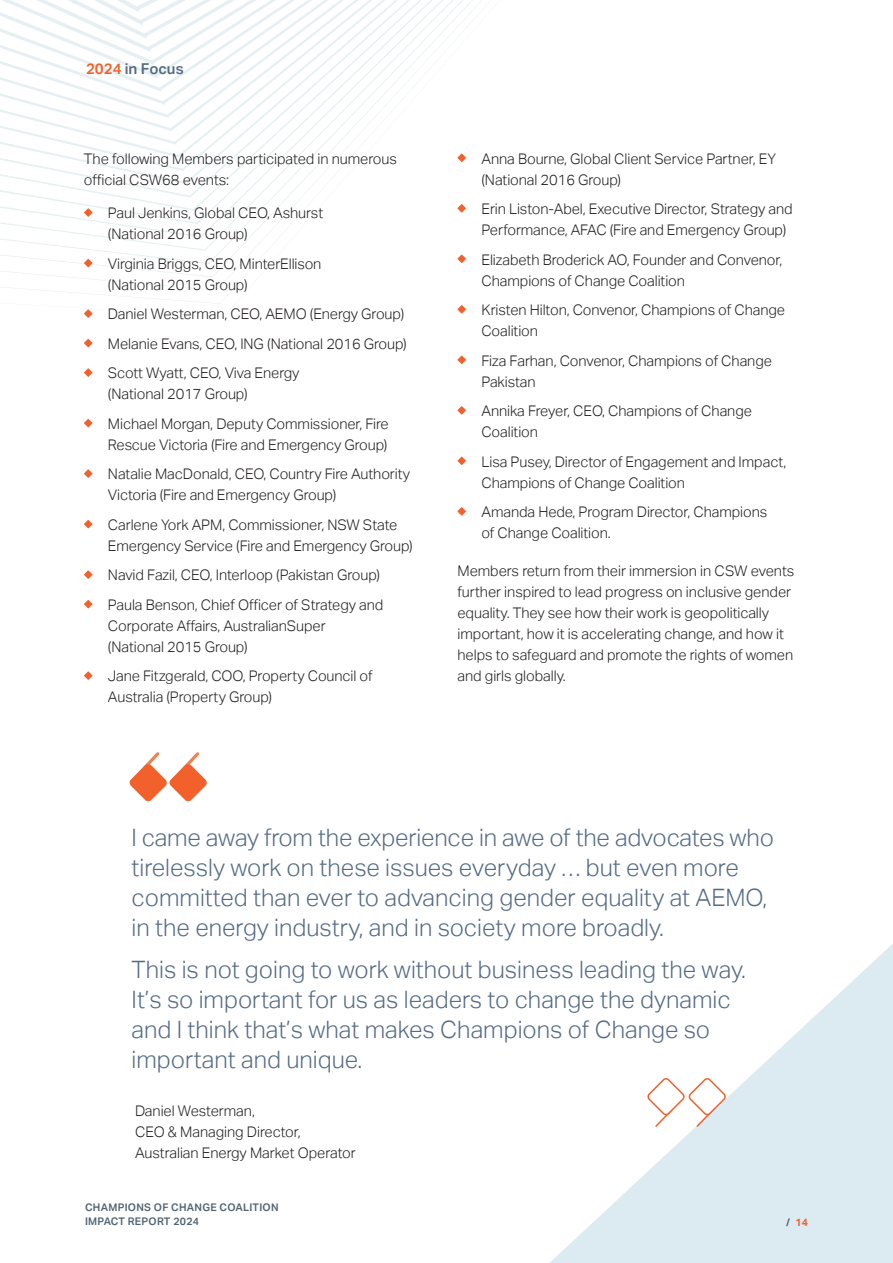
<style>
.page{position:relative;width:893px;height:1263px;background:#fff}
.page>*{position:absolute;margin:0;border:0;box-sizing:border-box;transform-origin:0 0}
.t1{font:300 24px/30px "Aktiv Grotesk";color:#556c86}
.t2{font:600 15px "Aktiv Grotesk";color:#556c86}
.t3{font:300 14.7px/21px "Aktiv Grotesk";letter-spacing:-.005em;color:#231f20}
.t4{font:600 10.5px/13.5px "Aktiv Grotesk";letter-spacing:.025em;color:#526472}
.t5{font:700 10.5px "Aktiv Grotesk";color:#f2612c}
.s1{color:#f2612c}
.s2{font-weight:600;color:#526472}
</style>
<div class="page">
<svg style="left:0;top:0;width:491px;height:304px"></svg>
<svg style="left:550px;top:944px;width:343px;height:319px;fill:#dcebf1"></svg>
<svg style="left:84px;top:208px;width:9px;height:9px"></svg>
<svg style="left:84px;top:259px;width:9px;height:8px"></svg>
<svg style="left:84px;top:309px;width:9px;height:9px"></svg>
<svg style="left:84px;top:339px;width:9px;height:8px"></svg>
<svg style="left:84px;top:368px;width:9px;height:9px"></svg>
<svg style="left:84px;top:419px;width:9px;height:8px"></svg>
<svg style="left:84px;top:469px;width:9px;height:9px"></svg>
<svg style="left:84px;top:520px;width:9px;height:8px"></svg>
<svg style="left:84px;top:570px;width:9px;height:9px"></svg>
<svg style="left:84px;top:600px;width:9px;height:8px"></svg>
<svg style="left:84px;top:671px;width:9px;height:9px"></svg>
<svg style="left:457px;top:153px;width:9px;height:9px"></svg>
<svg style="left:457px;top:204px;width:9px;height:9px"></svg>
<svg style="left:457px;top:254px;width:9px;height:9px"></svg>
<svg style="left:457px;top:305px;width:9px;height:9px"></svg>
<svg style="left:457px;top:355px;width:9px;height:9px"></svg>
<svg style="left:457px;top:406px;width:9px;height:9px"></svg>
<svg style="left:457px;top:456px;width:9px;height:9px"></svg>
<svg style="left:457px;top:507px;width:9px;height:9px"></svg>
<svg style="left:129px;top:752px;width:78px;height:50px"></svg>
<svg style="left:646px;top:1076px;width:80px;height:52px"></svg>
<p class="t2" style="left:86px;top:61px;width:99px"><span class="s1">2024</span> in Focus</p>
<p class="t3" style="left:84px;top:148px;width:314px">The following Members participated in numerous official CSW68 events:</p>
<p class="t3" style="left:108px;top:203px;width:217px">Paul Jenkins, Global CEO, Ashurst (National 2016 Group)</p>
<p class="t3" style="left:108px;top:253px;width:215px">Virginia Briggs, CEO, MinterEllison (National 2015 Group)</p>
<p class="t3" style="left:108px;top:299px;width:300px;line-height:29.5px">Daniel Westerman, CEO, AEMO (Energy Group)<br>Melanie Evans, CEO, ING (National 2016 Group)<br>Scott Wyatt, CEO, Viva Energy</p>
<p class="t3" style="left:108px;top:379px;width:282px;line-height:29.5px">(National 2017 Group)<br>Michael Morgan, Deputy Commissioner, Fire</p>
<p class="t3" style="left:108px;top:430px;width:304px;line-height:29.5px">Rescue Victoria (Fire and Emergency Group)<br>Natalie MacDonald, CEO, Country Fire Authority</p>
<p class="t3" style="left:108px;top:480px;width:291px;line-height:29.5px">Victoria (Fire and Emergency Group)<br>Carlene York APM, Commissioner, NSW State</p>
<p class="t3" style="left:108px;top:531px;width:306px;line-height:29.5px">Emergency Service (Fire and Emergency Group)<br>Navid Fazil, CEO, Interloop (Pakistan Group)<br>Paula Benson, Chief Officer of Strategy and</p>
<p class="t3" style="left:108px;top:615px;width:219px">Corporate Affairs, AustralianSuper (National 2015 Group)</p>
<p class="t3" style="left:108px;top:666px;width:266px">Jane Fitzgerald, COO, Property Council of<br>Australia (Property Group)</p>
<p class="t3" style="left:481px;top:148px;width:296px">Anna Bourne, Global Client Service Partner, EY (National 2016 Group)</p>
<p class="t3" style="left:481px;top:198px;width:313px">Erin Liston-Abel, Executive Director, Strategy and<br>Performance, AFAC (Fire and Emergency Group)</p>
<p class="t3" style="left:481px;top:249px;width:302px">Elizabeth Broderick AO, Founder and Convenor,<br>Champions of Change Coalition</p>
<p class="t3" style="left:481px;top:299px;width:305px">Kristen Hilton, Convenor, Champions of Change<br>Coalition</p>
<p class="t3" style="left:481px;top:350px;width:292px">Fiza Farhan, Convenor, Champions of Change<br>Pakistan</p>
<p class="t3" style="left:481px;top:400px;width:272px">Annika Freyer, CEO, Champions of Change<br>Coalition</p>
<p class="t3" style="left:481px;top:451px;width:306px">Lisa Pusey, Director of Engagement and Impact,<br>Champions of Change Coalition</p>
<p class="t3" style="left:481px;top:501px;width:287px">Amanda Hede, Program Director, Champions of Change Coalition.</p>
<p class="t3" style="left:457px;top:560px;width:338px">Members return from their immersion in CSW events further inspired to lead progress on inclusive gender equality. They see how their work is geopolitically important, how it is accelerating change, and how it helps to safeguard and promote the rights of women and girls globally.</p>
<h1 class="t1" style="left:132px;top:822px;width:644px">I came away from the experience in awe of the advocates who tirelessly work on these issues everyday … but even more committed than ever to advancing gender equality at AEMO, in the energy industry, and in society more broadly.</h1>
<h1 class="t1" style="left:132px;top:955px;width:616px">This is not going to work without business leading the way.<br>It’s so important for us as leaders to change the dynamic and I think that’s what makes Champions of Change so important and unique.</h1>
<p class="t3" style="left:135px;top:1100px;width:222px">Daniel Westerman,<br>CEO &amp; Managing Director,<br>Australian Energy Market Operator</p>
<p class="t4" style="left:85px;top:1201px;width:195px">CHAMPIONS OF CHANGE COALITION<br>IMPACT REPORT 2024</p>
<p class="t5" style="left:786px;top:1216px;width:23px"><span class="s2">/</span> 14</p>
</div>
